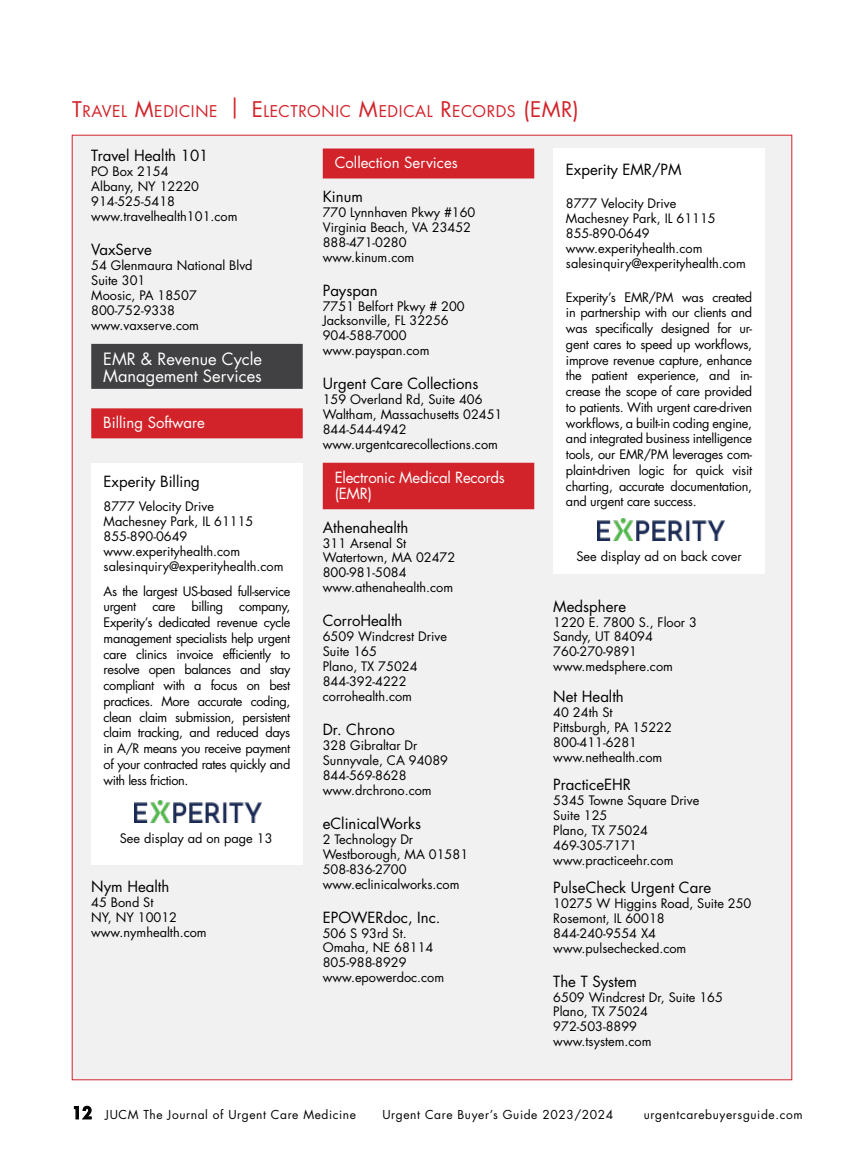
<style>
.page{position:relative;width:864px;height:1161px;background:#fff}
.page>*{position:absolute;margin:0;border:0;box-sizing:border-box;transform-origin:0 0}
.t1{font:16.5px/17.2px "Futura Std";color:#fff}
.t2{font:15.75px "Futura Std";letter-spacing:.04em;color:#d2232a}
.t3{font:15px "Futura Std";color:#000}
.t4{font:15px/15.8px "Futura Std";color:#fff}
.t5{font:12.75px/15px "Futura Std";color:#000}
.t6{font:12.75px/15.8px "Futura Std";letter-spacing:-.03em;color:#000}
.t7{font:12px "Futura Std";letter-spacing:.05em;color:#000}
.s1{font-size:21px}
.s2{font-weight:800;font-size:16.5px}
</style>
<div class="page">
<div style="left:72px;top:135px;width:720px;height:945px;background:#f1f1f2"></div>
<svg style="left:74px;top:1105px;width:18px;height:15px"></svg>
<div style="left:91px;top:344px;width:212px;height:45px;background:#414042"></div>
<div style="left:91px;top:408px;width:212px;height:30px;background:#d2232a"></div>
<div style="left:91px;top:464px;width:212px;height:401px;background:#fff"></div>
<div style="left:323px;top:148px;width:211px;height:30px;background:#d2232a"></div>
<div style="left:323px;top:463px;width:211px;height:46px;background:#d2232a"></div>
<div style="left:553px;top:149px;width:212px;height:425px;background:#fff"></div>
<img style="left:134px;top:801px;width:128px;height:21px">
<img style="left:597px;top:519px;width:128px;height:21px">
<p class="t2" style="left:72px;top:101px;width:508px"><span class="s1">T</span>RAVEL <span class="s1">M</span>EDICINE <sup>|</sup> <span class="s1">E</span> LECTRONIC <span class="s1">M</span>EDICAL <span class="s1">R</span>ECORDS <span class="s1">(EMR)</span></p>
<p class="t3" style="left:91px;top:146px;width:119px">Travel Health 101</p>
<p class="t5" style="left:91px;top:164px;width:148px">PO Box 2154<br>Albany, NY 12220<br>914-525-5418 www.travelhealth101.com</p>
<p class="t3" style="left:91px;top:240px;width:62px">VaxServe</p>
<p class="t5" style="left:91px;top:258px;width:163px">54 Glenmaura National Blvd<br>Suite 301<br>Moosic, PA 18507<br>800-752-9338 www.vaxserve.com</p>
<p class="t1" style="left:103px;top:350px;width:160px">EMR &amp; Revenue Cycle<br>Management Services</p>
<p class="t4" style="left:103px;top:415px;width:103px">Billing Software</p>
<p class="t4" style="left:335px;top:155px;width:124px">Collection Services</p>
<p class="t3" style="left:323px;top:187px;width:42px">Kinum</p>
<p class="t5" style="left:323px;top:205px;width:154px">770 Lynnhaven Pkwy #160<br>Virginia Beach, VA 23452<br>888-471-0280 www.kinum.com</p>
<p class="t3" style="left:323px;top:280px;width:56px">Payspan</p>
<p class="t5" style="left:323px;top:298px;width:143px">7751 Belfort Pkwy # 200<br>Jacksonville, FL 32256<br>904-588-7000 www.payspan.com</p>
<p class="t3" style="left:323px;top:374px;width:157px">Urgent Care Collections</p>
<p class="t5" style="left:323px;top:392px;width:181px">159 Overland Rd, Suite 406<br>Waltham, Massachusetts 02451<br>844-544-4942 www.urgentcarecollections.com</p>
<p class="t4" style="left:335px;top:470px;width:172px">Electronic Medical Records (EMR)</p>
<p class="t3" style="left:323px;top:517px;width:87px">Athenahealth</p>
<p class="t5" style="left:323px;top:535px;width:134px">311 Arsenal St<br>Watertown, MA 02472<br>800-981-5084 www.athenahealth.com</p>
<p class="t3" style="left:323px;top:611px;width:81px">CorroHealth</p>
<p class="t5" style="left:323px;top:629px;width:126px">6509 Windcrest Drive<br>Suite 165<br>Plano, TX 75024<br>844-392-4222 corrohealth.com</p>
<p class="t3" style="left:323px;top:720px;width:74px">Dr. Chrono</p>
<p class="t5" style="left:323px;top:738px;width:127px">328 Gibraltar Dr<br>Sunnyvale, CA 94089<br>844-569-8628 www.drchrono.com</p>
<p class="t3" style="left:323px;top:814px;width:100px">eClinicalWorks</p>
<p class="t5" style="left:323px;top:832px;width:147px">2 Technology Dr<br>Westborough, MA 01581<br>508-836-2700 www.eclinicalworks.com</p>
<p class="t3" style="left:323px;top:907px;width:119px">EPOWERdoc, Inc.</p>
<p class="t5" style="left:323px;top:925px;width:123px">506 S 93rd St.<br>Omaha, NE 68114<br>805-988-8929 www.epowerdoc.com</p>
<p class="t3" style="left:566px;top:160px;width:117px">Experity EMR/PM</p>
<p class="t5" style="left:566px;top:196px;width:181px">8777 Velocity Drive<br>Machesney Park, IL 61115<br>855-890-0649 www.experityhealth.com salesinquiry@experityhealth.com</p>
<p class="t5" style="left:566px;top:289px;width:188px;line-height:15.8px;text-align:justify">Experity’s EMR/PM was created in partnership with our clients and was specifically designed for ur&shy;gent cares to speed up workflows, improve revenue capture, enhance the patient experience, and in&shy;crease the scope of care provided to patients. With urgent care-driven workflows, a built-in coding engine, and integrated business intelligence tools, our EMR/PM leverages com&shy;plaint-driven logic for quick visit charting, accurate documentation, and urgent care success.</p>
<p class="t3" style="left:104px;top:472px;width:98px">Experity Billing</p>
<p class="t5" style="left:104px;top:499px;width:181px">8777 Velocity Drive<br>Machesney Park, IL 61115<br>855-890-0649 www.experityhealth.com salesinquiry@experityhealth.com</p>
<p class="t6" style="left:104px;top:583px;width:188px">As the largest US-based full-service urgent</p>
<p class="t5" style="left:577px;top:549px;width:167px">See display ad on back cover</p>
<p class="t3" style="left:553px;top:596px;width:75px">Medsphere</p>
<p class="t5" style="left:553px;top:614px;width:145px">1220 E. 7800 S., Floor 3<br>Sandy, UT 84094<br>760-270-9891 www.medsphere.com</p>
<p class="t3" style="left:553px;top:687px;width:72px">Net Health</p>
<p class="t5" style="left:553px;top:705px;width:120px">40 24th St<br>Pittsburgh, PA 15222<br>800-411-6281 www.nethealth.com</p>
<p class="t3" style="left:553px;top:775px;width:79px">PracticeEHR</p>
<p class="t5" style="left:553px;top:793px;width:148px">5345 Towne Square Drive<br>Suite 125<br>Plano, TX 75024<br>469-305-7171 www.practiceehr.com</p>
<p class="t3" style="left:553px;top:878px;width:159px">PulseCheck Urgent Care</p>
<p class="t5" style="left:553px;top:896px;width:200px">10275 W Higgins Road, Suite 250<br>Rosemont, IL 60018<br>844-240-9554 X4 www.pulsechecked.com</p>
<p class="t3" style="left:553px;top:971px;width:85px">The T System</p>
<p class="t5" style="left:553px;top:989px;width:171px">6509 Windcrest Dr, Suite 165<br>Plano, TX 75024<br>972-503-8899 www.tsystem.com</p>
<p class="t5" style="left:152px;top:599px;width:25px">care</p>
<p class="t6" style="left:192px;top:599px;width:33px">billing</p>
<p class="t5" style="left:104px;top:599px;width:188px;line-height:15.8px;text-align:justify;text-indent:136px">company, Experity’s dedicated revenue cycle management specialists help urgent care clinics invoice efficiently to resolve open balances and stay compliant with a focus on best practices. More accurate coding, clean claim submission, persistent claim tracking, and reduced days in A/R means you receive payment of your contracted rates quickly and with less friction.</p>
<p class="t5" style="left:120px;top:831px;width:154px">See display ad on page 13</p>
<p class="t3" style="left:91px;top:877px;width:80px">Nym Health</p>
<p class="t5" style="left:91px;top:895px;width:117px">45 Bond St<br>NY, NY 10012 www.nymhealth.com</p>
<p class="t7" style="left:72px;top:1107px;width:286px"><span class="s2">12</span> JUCM The Journal of Urgent Care Medicine</p>
<p class="t7" style="left:382px;top:1107px;width:232px">Urgent Care Buyer’s Guide 2023/2024</p>
<p class="t7" style="left:644px;top:1107px;width:160px">urgentcarebuyersguide.com</p>
</div>
